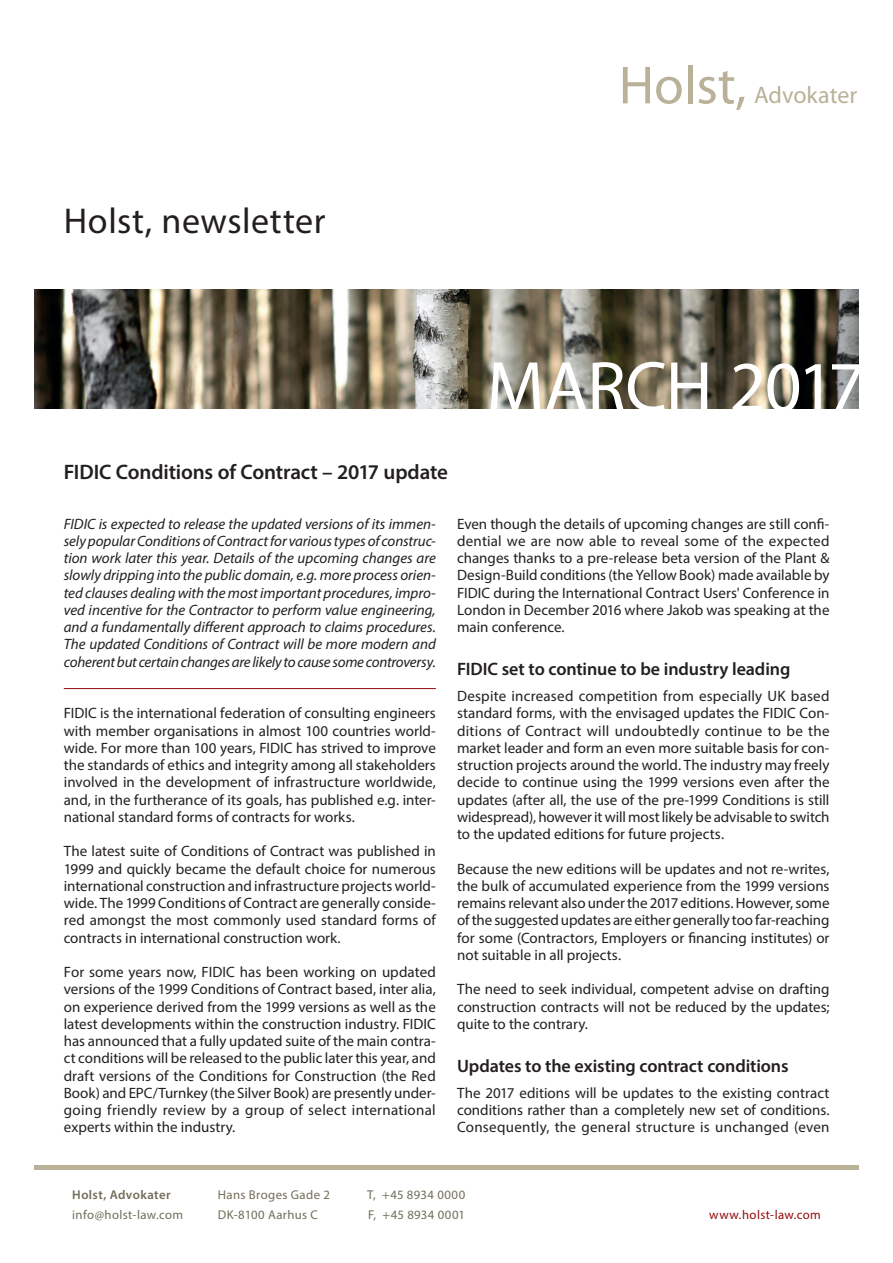
<style>
.page{position:relative;width:893px;height:1263px;background:#fff}
.page>*{position:absolute;margin:0;border:0;box-sizing:border-box;transform-origin:0 0}
.t1{font:72px "Myriad Pro";letter-spacing:-.02em;color:#fff}
.t2{font:36px "Myriad Pro";letter-spacing:.015em;color:#231f20}
.t3{font:24px "Myriad";color:#b9b298}
.t4{font:600 21px "Myriad Pro";letter-spacing:-.01em;color:#231f20}
.t5{font:600 18px "Myriad Pro";letter-spacing:-.005em;color:#231f20}
.t6{font:15px/17.2px "Myriad Pro";color:#231f20;text-align:justify}
.t7{font:italic 15px/17.2px "Myriad Pro";letter-spacing:-.015em;color:#231f20;text-align:justify}
.t8{font:12.75px "Myriad Pro";letter-spacing:.03em;color:#706d58}
.t9{font:12.75px "Myriad Pro";letter-spacing:.035em;color:#910b0f}
.t10{font:600 12.75px "Myriad Pro";letter-spacing:.035em;color:#706d58}
</style>
<div class="page">
<hr style="left:34px;top:1165px;width:825px;height:4px;background:#b9b298">
<img style="left:34px;top:289px;width:825px;height:119px">
<svg style="left:623px;top:67px;width:27px;height:36px"></svg>
<svg style="left:656px;top:77px;width:26px;height:27px"></svg>
<hr style="left:688px;top:65px;width:4px;height:38px;background:#b9b298">
<svg style="left:698px;top:71px;width:47px;height:39px"></svg>
<hr style="left:64px;top:688px;width:372px;height:1px;background:#910b0f">
<h2 class="t2" style="left:64px;top:199px;width:263px">Holst, newsletter</h2>
<h3 class="t3" style="left:754px;top:83px;width:105px">Advokater</h3>
<h1 class="t1" style="left:486px;top:342px;width:380px">MARCH 2017</h1>
<h3 class="t4" style="left:64px;top:459px;width:386px">FIDIC Conditions of Contract – 2017 update</h3>
<p class="t7" style="left:64px;top:515px;width:374px">FIDIC is expected to release the updated versions of its immen&shy;sely popular Conditions of Contract for various types of construc&shy;tion work later this year. Details of the upcoming changes are slowly dripping into the public domain, e.g. more process orien&shy;ted clauses dealing with the most important procedures, impro&shy;ved incentive for the Contractor to perform value engineering, and a fundamentally different approach to claims procedures.<br>The updated Conditions of Contract will be more modern and coherent but certain changes are likely to cause some controversy.</p>
<p class="t6" style="left:64px;top:704px;width:374px">FIDIC is the international federation of consulting engineers with member organisations in almost 100 countries world&shy;wide. For more than 100 years, FIDIC has strived to improve the standards of ethics and integrity among all stakeholders involved in the development of infrastructure worldwide, and, in the furtherance of its goals, has published e.g. inter&shy;national standard forms of contracts for works.</p>
<p class="t6" style="left:64px;top:842px;width:374px">The latest suite of Conditions of Contract was published in 1999 and quickly became the default choice for numerous international construction and infrastructure projects world&shy;wide. The 1999 Conditions of Contract are generally conside&shy;red amongst the most commonly used standard forms of contracts in international construction work.</p>
<p class="t6" style="left:64px;top:963px;width:374px">For some years now, FIDIC has been working on updated versions of the 1999 Conditions of Contract based, inter alia, on experience derived from the 1999 versions as well as the latest developments within the construction industry. FIDIC has announced that a fully updated suite of the main contra&shy;ct conditions will be released to the public later this year, and draft versions of the Conditions for Construction (the Red Book) and EPC/Turnkey (the Silver Book) are presently under&shy;going friendly review by a group of select international experts within the industry.</p>
<p class="t6" style="left:457px;top:515px;width:374px">Even though the details of upcoming changes are still confi&shy;dential we are now able to reveal some of the expected changes thanks to a pre-release beta version of the Plant &amp; Design-Build conditions (the Yellow Book) made available by FIDIC during the International Contract Users' Conference in London in December 2016 where Jakob was speaking at the main conference.</p>
<p class="t5" style="left:457px;top:658px;width:335px">FIDIC set to continue to be industry leading</p>
<p class="t6" style="left:457px;top:687px;width:374px">Despite increased competition from especially UK based standard forms, with the envisaged updates the FIDIC Con&shy;ditions of Contract will undoubtedly continue to be the market leader and form an even more suitable basis for con&shy;struction projects around the world. The industry may freely decide to continue using the 1999 versions even after the updates (after all, the use of the pre-1999 Conditions is still widespread), however it will most likely be advisable to switch to the updated editions for future projects.</p>
<p class="t6" style="left:457px;top:860px;width:374px">Because the new editions will be updates and not re-writes, the bulk of accumulated experience from the 1999 versions remains relevant also under the 2017 editions. However, some of the suggested updates are either generally too far-reaching for some (Contractors, Employers or financing institutes) or not suitable in all projects.</p>
<p class="t6" style="left:457px;top:980px;width:374px">The need to seek individual, competent advise on drafting construction contracts will not be reduced by the updates; quite to the contrary.</p>
<p class="t5" style="left:457px;top:1054px;width:333px">Updates to the existing contract conditions</p>
<p class="t6" style="left:457px;top:1084px;width:374px">The 2017 editions will be updates to the existing contract conditions rather than a completely new set of conditions.<br>Consequently, the general structure is unchanged (even</p>
<p class="t10" style="left:72px;top:1187px;width:100px">Holst, Advokater</p>
<p class="t8" style="left:218px;top:1187px;width:114px">Hans Broges Gade 2</p>
<p class="t8" style="left:367px;top:1187px;width:100px">T, +45 8934 0000</p>
<p class="t8" style="left:72px;top:1206px;width:112px">info@holst-law.com</p>
<p class="t8" style="left:218px;top:1206px;width:102px">DK-8100 Aarhus C</p>
<p class="t8" style="left:368px;top:1206px;width:98px">F, +45 8934 0001</p>
<p class="t9" style="left:709px;top:1206px;width:113px">www.holst-law.com</p>
</div>
